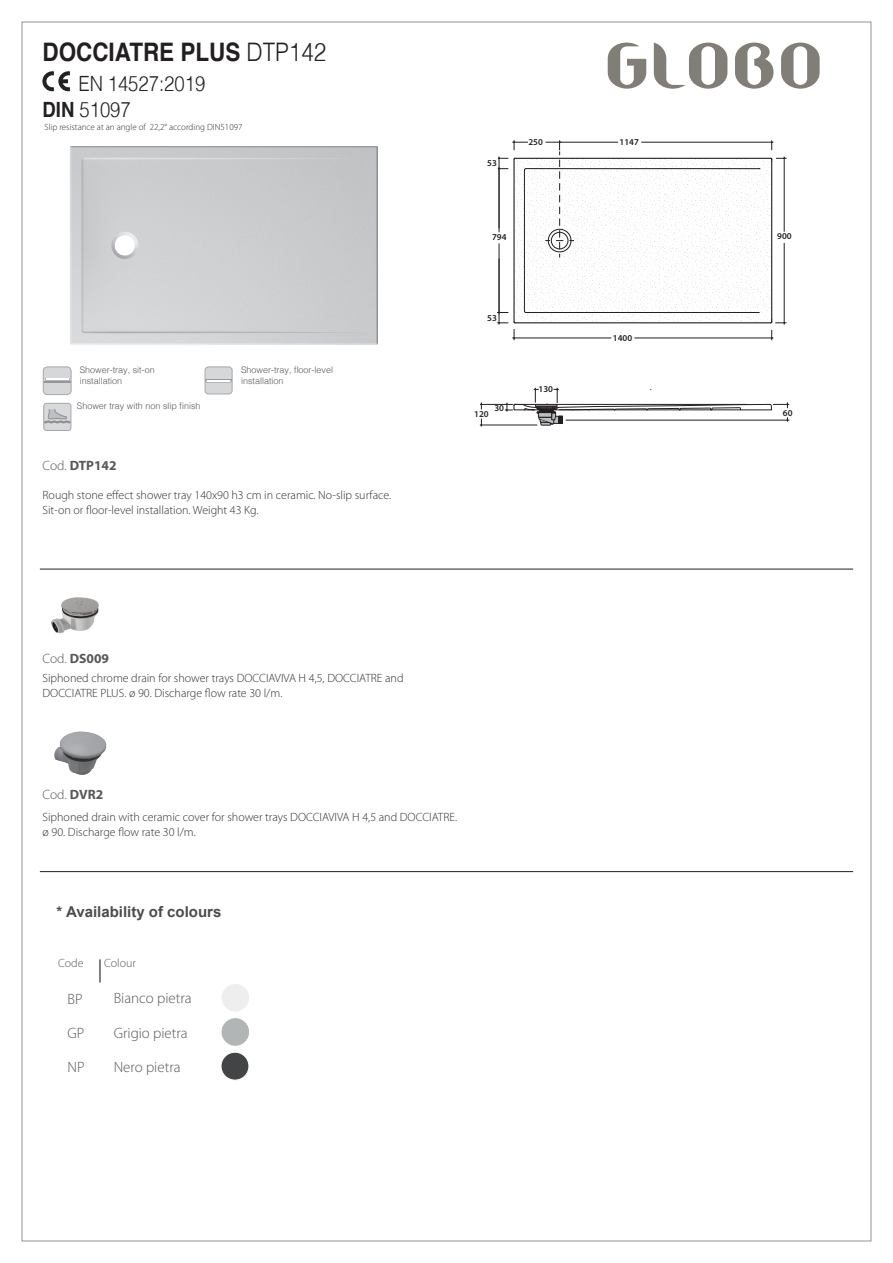
<style>
.page{position:relative;width:893px;height:1263px;background:#fff}
.page>*{position:absolute;margin:0;border:0;box-sizing:border-box;transform-origin:0 0}
.t1{font:700 25.5px "Helvetica";color:#231f20;scale:.88 1}
.t2{font:300 21px "Helvetica";color:#231f20;scale:.88 1}
.t3{font:300 15px "Myriad Pro";color:#57585a}
.t4{font:700 15px "Arial";color:#4b4c4d}
.t5{font:700 13.5px "Myriad Pro";color:#57585a}
.t6{font:300 13.5px "Myriad Pro";color:#57585a}
.t7{font:300 12px "Myriad Pro";color:#312f30}
.t8{font:300 12px "Myriad Pro";color:#57585a}
.t9{font:300 9px/10.8px "Helvetica";color:#57585a}
.t10{font:300 9px "Myriad Pro";color:#312f30}
.t11{font:600 9px "Myriad Pro";color:#231f20}
.s1{font-weight:300}
.s2{font-weight:700}
</style>
<div class="page">
<img style="left:70px;top:146px;width:308px;height:199px">
<hr style="left:513px;top:159px;width:2px;height:163px;background:#231f20">
<hr style="left:641px;top:142px;width:132px;height:1px;background:#231f20">
<svg style="left:771px;top:140px;width:2px;height:10px"></svg>
<hr style="left:634px;top:338px;width:139px;height:1px;background:#231f20">
<svg style="left:771px;top:330px;width:2px;height:10px"></svg>
<hr style="left:512px;top:338px;width:99px;height:1px;background:#231f20">
<hr style="left:784px;top:157px;width:1px;height:75px;background:#231f20">
<svg style="left:770px;top:157px;width:16px;height:5px"></svg>
<hr style="left:784px;top:243px;width:1px;height:82px;background:#231f20">
<svg style="left:770px;top:319px;width:16px;height:5px"></svg>
<hr style="left:499px;top:243px;width:1px;height:71px;background:#231f20">
<hr style="left:499px;top:259px;width:1px;height:66px;background:#231f20">
<svg style="left:497px;top:321px;width:19px;height:19px"></svg>
<svg style="left:498px;top:140px;width:262px;height:117px"></svg>
<svg style="left:514px;top:158px;width:258px;height:165px"></svg>
<svg style="left:480px;top:402px;width:2px;height:7px"></svg>
<hr style="left:480px;top:425px;width:57px;height:1px;background:#231f20">
<svg style="left:480px;top:418px;width:2px;height:9px"></svg>
<hr style="left:480px;top:404px;width:33px;height:1px;background:#231f20">
<svg style="left:505px;top:387px;width:284px;height:38px"></svg>
<hr style="left:559px;top:410px;width:182px;height:1px;background:#231f20">
<svg style="left:205px;top:367px;width:27px;height:27px"></svg>
<div style="left:205px;top:366px;width:28px;height:28px;border:1px solid #a8a9ad;border-radius:4px"></div>
<svg style="left:43px;top:368px;width:27px;height:27px"></svg>
<hr style="left:45px;top:378px;width:25px;height:3px;background:#b4b5b8">
<hr style="left:47px;top:378px;width:22px;height:2px;background:#fff">
<hr style="left:43px;top:381px;width:28px;height:2px;background:#95979a">
<div style="left:43px;top:366px;width:29px;height:29px;border:1px solid #a8a9ad;border-radius:4px"></div>
<img style="left:54px;top:731px;width:52px;height:44px">
<img style="left:51px;top:597px;width:48px;height:37px">
<svg style="left:45px;top:403px;width:26px;height:26px"></svg>
<div style="left:43px;top:403px;width:28px;height:28px;border:1px solid #a8a9ad;border-radius:3px"></div>
<svg style="left:781px;top:43px;width:39px;height:46px"></svg>
<svg style="left:735px;top:43px;width:38px;height:46px"></svg>
<svg style="left:608px;top:43px;width:38px;height:46px"></svg>
<svg style="left:654px;top:43px;width:73px;height:46px"></svg>
<hr style="left:40px;top:569px;width:813px;height:1px;background:#231f20">
<hr style="left:40px;top:871px;width:813px;height:1px;background:#231f20">
<svg style="left:42px;top:71px;width:28px;height:21px"></svg>
<div style="left:221px;top:984px;width:28px;height:27px;background:#edeeed;border-radius:50%"></div>
<div style="left:221px;top:1018px;width:28px;height:28px;background:#b2b5b5;border-radius:50%"></div>
<div style="left:221px;top:1052px;width:28px;height:28px;background:#424445;border-radius:50%"></div>
<div style="left:221px;top:1052px;width:28px;height:28px;border:1px solid #f9fcfa;border-radius:50%"></div>
<hr style="left:99px;top:959px;width:2px;height:23px;background:#231f20">
<p class="t1" style="left:43px;top:31px;width:324px">DOCCIATRE PLUS <span class="s1">DTP142</span></p>
<p class="t2" style="left:79px;top:66px;width:146px">EN 14527:2019</p>
<p class="t2" style="left:43px;top:92px;width:102px"><span class="s2">DIN</span> 51097</p>
<p class="t10" style="left:44px;top:122px;width:200px">Slip resistance at an angle of 22,2° according DIN51097</p>
<p class="t9" style="left:80px;top:364px;width:77px">Shower-tray, sit-on installation</p>
<p class="t9" style="left:77px;top:400px;width:125px">Shower tray with non slip finish</p>
<p class="t5" style="left:43px;top:456px;width:76px"><span class="s1">Cod.</span> DTP142</p>
<p class="t9" style="left:241px;top:364px;width:94px">Shower-tray, floor-level</p>
<p class="t9" style="left:241px;top:374px;width:44px">installation</p>
<p class="t7" style="left:43px;top:489px;width:350px">Rough stone effect shower tray 140x90 h3 cm in ceramic. No-slip surface.</p>
<p class="t7" style="left:43px;top:504px;width:218px">Sit-on or floor-level installation. Weight 43 Kg.</p>
<p class="t11" style="left:487px;top:157px;width:11px">53</p>
<p class="t11" style="left:528px;top:136px;width:16px">250</p>
<p class="t11" style="left:619px;top:136px;width:21px">1147</p>
<p class="t11" style="left:492px;top:232px;width:16px">794</p>
<p class="t11" style="left:777px;top:230px;width:16px">900</p>
<p class="t11" style="left:487px;top:312px;width:11px">53</p>
<p class="t11" style="left:539px;top:383px;width:16px">130</p>
<p class="t11" style="left:613px;top:332px;width:21px">1400</p>
<p class="t11" style="left:494px;top:402px;width:11px">30</p>
<p class="t11" style="left:474px;top:408px;width:16px">120</p>
<p class="t11" style="left:783px;top:407px;width:11px">60</p>
<p class="t5" style="left:43px;top:649px;width:68px"><span class="s1">Cod.</span> DS009</p>
<p class="t7" style="left:43px;top:671px;width:363px">Siphoned chrome drain for shower trays DOCCIAVIVA H 4,5, DOCCIATRE and</p>
<p class="t7" style="left:43px;top:686px;width:241px">DOCCIATRE PLUS. ø 90. Discharge flow rate 30 l/m.</p>
<p class="t6" style="left:43px;top:787px;width:62px">Cod. <span class="s2">DVR2</span></p>
<p class="t7" style="left:43px;top:811px;width:416px">Siphoned drain with ceramic cover for shower trays DOCCIAVIVA H 4,5 and DOCCIATRE.</p>
<p class="t7" style="left:43px;top:826px;width:155px">ø 90. Discharge flow rate 30 l/m.</p>
<p class="t4" style="left:57px;top:902px;width:166px">* Availability of colours</p>
<p class="t8" style="left:58px;top:956px;width:27px">Code</p>
<p class="t8" style="left:104px;top:956px;width:33px">Colour</p>
<p class="t3" style="left:68px;top:990px;width:17px">BP</p>
<p class="t3" style="left:114px;top:990px;width:80px">Bianco pietra</p>
<p class="t3" style="left:68px;top:1024px;width:18px">GP</p>
<p class="t3" style="left:114px;top:1024px;width:76px">Grigio pietra</p>
<p class="t3" style="left:68px;top:1058px;width:19px">NP</p>
<p class="t3" style="left:114px;top:1058px;width:68px">Nero pietra</p>
</div>
